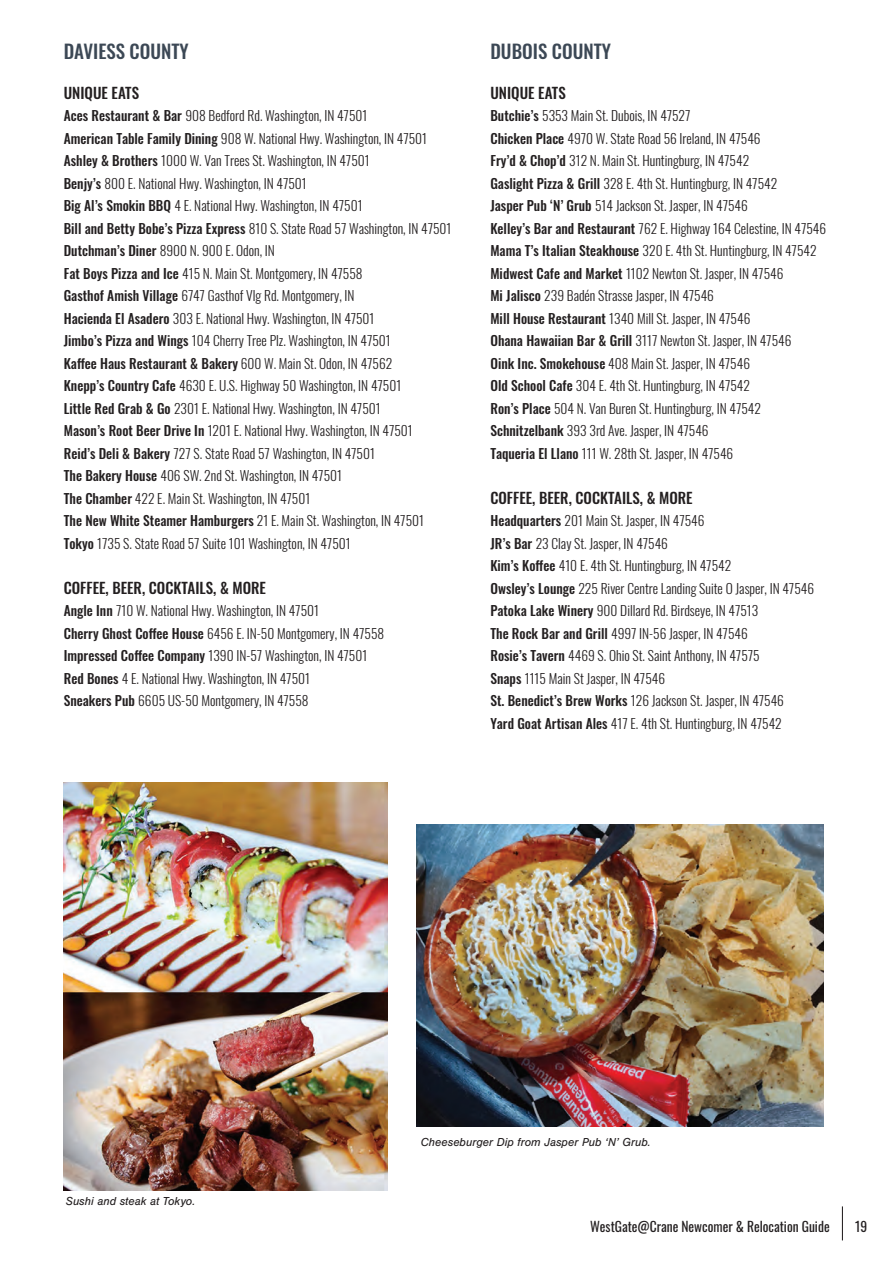
<style>
.page{position:relative;width:893px;height:1263px;background:#fff}
.page>*{position:absolute;margin:0;border:0;box-sizing:border-box;transform-origin:0 0}
.t1{font:500 18.9px "Oswald";color:#3c4855}
.t2{font:500 15px "Oswald";color:#231f20}
.t3{font:300 13.5px/22.5px "Oswald";color:#231f20}
.t4{font:13.5px "Oswald";color:#231f20}
.t5{font:italic 12px "Nimbus San";color:#231f20}
.s1{font-weight:500}
</style>
<div class="page">
<img style="left:417px;top:825px;width:407px;height:302px">
<img style="left:64px;top:782px;width:323px;height:408px">
<hr style="left:842px;top:1206px;width:1px;height:34px;background:#231f20">
<h1 class="t1" style="left:64px;top:41px;width:127px">DAVIESS COUNTY</h1>
<p class="t2" style="left:64px;top:85px;width:77px">UNIQUE EATS</p>
<p class="t3" style="left:64px;top:103px;width:389px"><span class="s1">Aces Restaurant &amp; Bar</span> 908 Bedford Rd. Washington, IN 47501<br><span class="s1">American Table Family Dining</span> 908 W. National Hwy. Washington, IN 47501<br><span class="s1">Ashley &amp; Brothers</span> 1000 W. Van Trees St. Washington, IN 47501<br><span class="s1">Benjy’s</span> 800 E. National Hwy. Washington, IN 47501<br><span class="s1">Big Al’s Smokin BBQ</span> 4 E. National Hwy. Washington, IN 47501<br><span class="s1">Bill and Betty Bobe’s Pizza Express</span> 810 S. State Road 57 Washington, IN 47501<br><span class="s1">Dutchman’s Diner</span> 8900 N. 900 E. Odon, IN<br><span class="s1">Fat Boys Pizza and Ice</span> 415 N. Main St. Montgomery, IN 47558<br><span class="s1">Gasthof Amish Village</span> 6747 Gasthof Vlg Rd. Montgomery, IN<br><span class="s1">Hacienda El Asadero</span> 303 E. National Hwy. Washington, IN 47501<br><span class="s1">Jimbo’s Pizza and Wings</span> 104 Cherry Tree Plz. Washington, IN 47501<br><span class="s1">Kaffee Haus Restaurant &amp; Bakery</span> 600 W. Main St. Odon, IN 47562<br><span class="s1">Knepp’s Country Cafe</span> 4630 E. U.S. Highway 50 Washington, IN 47501<br><span class="s1">Little Red Grab &amp; Go</span> 2301 E. National Hwy. Washington, IN 47501<br><span class="s1">Mason’s Root Beer Drive In</span> 1201 E. National Hwy. Washington, IN 47501<br><span class="s1">Reid’s Deli &amp; Bakery</span> 727 S. State Road 57 Washington, IN 47501<br><span class="s1">The Bakery House</span> 406 SW. 2nd St. Washington, IN 47501<br><span class="s1">The Chamber</span> 422 E. Main St. Washington, IN 47501<br><span class="s1">The New White Steamer Hamburgers</span> 21 E. Main St. Washington, IN 47501<br><span class="s1">Tokyo</span> 1735 S. State Road 57 Suite 101 Washington, IN 47501</p>
<p class="t2" style="left:64px;top:580px;width:204px">COFFEE, BEER, COCKTAILS, &amp; MORE</p>
<p class="t3" style="left:64px;top:598px;width:322px"><span class="s1">Angle Inn</span> 710 W. National Hwy. Washington, IN 47501<br><span class="s1">Cherry Ghost Coffee House</span> 6456 E. IN-50 Montgomery, IN 47558<br><span class="s1">Impressed Coffee Company</span> 1390 IN-57 Washington, IN 47501<br><span class="s1">Red Bones</span> 4 E. National Hwy. Washington, IN 47501<br><span class="s1">Sneakers Pub</span> 6605 US-50 Montgomery, IN 47558</p>
<h1 class="t1" style="left:490px;top:41px;width:122px">DUBOIS COUNTY</h1>
<p class="t2" style="left:490px;top:85px;width:77px">UNIQUE EATS</p>
<p class="t3" style="left:490px;top:103px;width:337px"><span class="s1">Butchie’s</span> 5353 Main St. Dubois, IN 47527<br><span class="s1">Chicken Place</span> 4970 W. State Road 56 Ireland, IN 47546<br><span class="s1">Fry’d &amp; Chop’d</span> 312 N. Main St. Huntingburg, IN 47542<br><span class="s1">Gaslight Pizza &amp; Grill</span> 328 E. 4th St. Huntingburg, IN 47542<br><span class="s1">Jasper Pub ‘N’ Grub</span> 514 Jackson St. Jasper, IN 47546<br><span class="s1">Kelley’s Bar and Restaurant</span> 762 E. Highway 164 Celestine, IN 47546<br><span class="s1">Mama T’s Italian Steakhouse</span> 320 E. 4th St. Huntingburg, IN 47542<br><span class="s1">Midwest Cafe and Market</span> 1102 Newton St. Jasper, IN 47546<br><span class="s1">Mi Jalisco</span> 239 Badén Strasse Jasper, IN 47546<br><span class="s1">Mill House Restaurant</span> 1340 Mill St. Jasper, IN 47546<br><span class="s1">Ohana Hawaiian Bar &amp; Grill</span> 3117 Newton St. Jasper, IN 47546<br><span class="s1">Oink Inc. Smokehouse</span> 408 Main St. Jasper, IN 47546<br><span class="s1">Old School Cafe</span> 304 E. 4th St. Huntingburg, IN 47542<br><span class="s1">Ron’s Place</span> 504 N. Van Buren St. Huntingburg, IN 47542<br><span class="s1">Schnitzelbank</span> 393 3rd Ave. Jasper, IN 47546<br><span class="s1">Taqueria El Llano</span> 111 W. 28th St. Jasper, IN 47546</p>
<p class="t2" style="left:490px;top:490px;width:204px">COFFEE, BEER, COCKTAILS, &amp; MORE</p>
<p class="t3" style="left:490px;top:508px;width:325px"><span class="s1">Headquarters</span> 201 Main St. Jasper, IN 47546<br><span class="s1">JR’s Bar</span> 23 Clay St. Jasper, IN 47546<br><span class="s1">Kim’s Koffee</span> 410 E. 4th St. Huntingburg, IN 47542<br><span class="s1">Owsley’s Lounge</span> 225 River Centre Landing Suite O Jasper, IN 47546<br><span class="s1">Patoka Lake Winery</span> 900 Dillard Rd. Birdseye, IN 47513<br><span class="s1">The Rock Bar and Grill</span> 4997 IN-56 Jasper, IN 47546<br><span class="s1">Rosie’s Tavern</span> 4469 S. Ohio St. Saint Anthony, IN 47575<br><span class="s1">Snaps</span> 1115 Main St Jasper, IN 47546<br><span class="s1">St. Benedict’s Brew Works</span> 126 Jackson St. Jasper, IN 47546<br><span class="s1">Yard Goat Artisan Ales</span> 417 E. 4th St. Huntingburg, IN 47542</p>
<p class="t5" style="left:66px;top:1194px;width:131px">Sushi and steak at Tokyo.</p>
<p class="t5" style="left:421px;top:1135px;width:231px">Cheeseburger Dip from Jasper Pub ‘N’ Grub.</p>
<p class="t4" style="left:590px;top:1214px;width:241px">WestGate@Crane Newcomer &amp; Relocation Guide</p>
<p class="t4" style="left:855px;top:1214px;width:14px">19</p>
</div>
